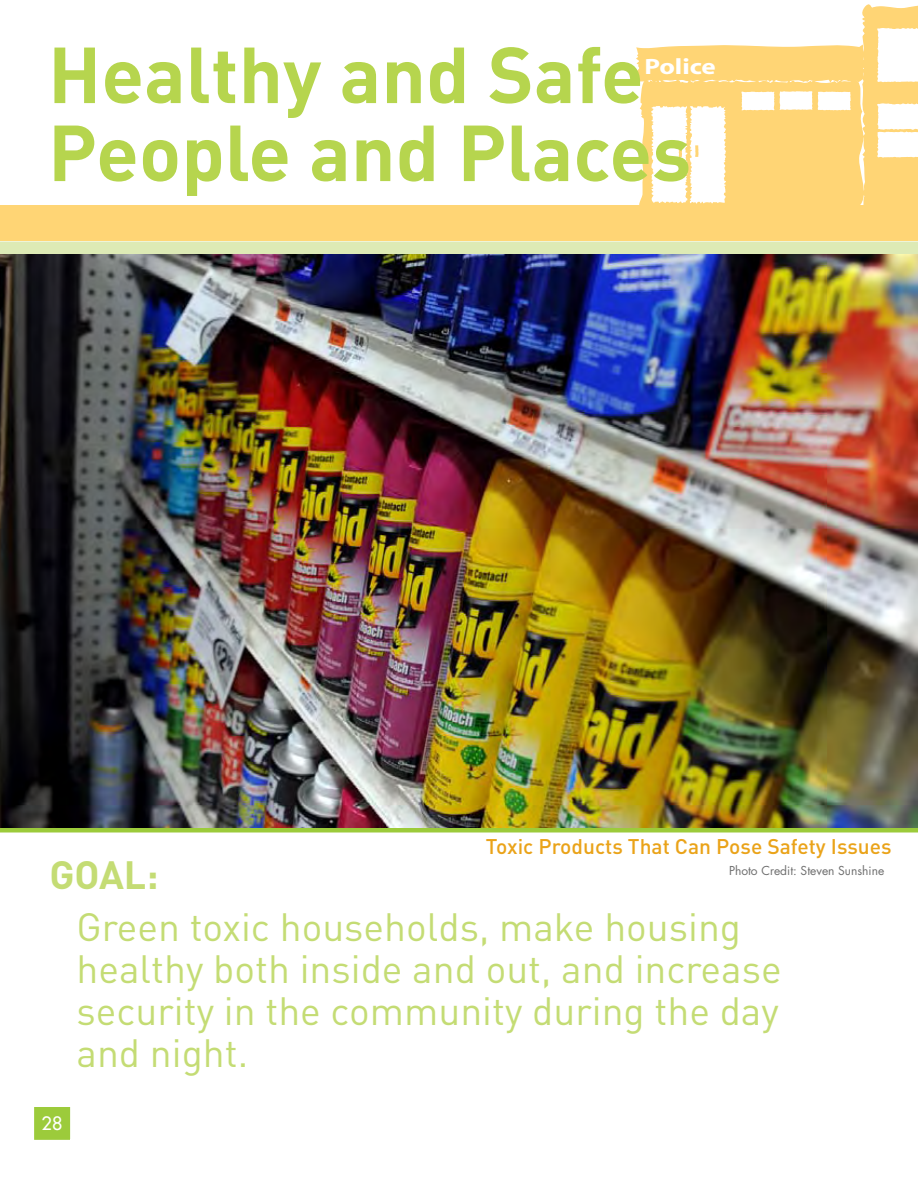
<style>
.page{position:relative;width:918px;height:1188px;background:#fff}
.page>*{position:absolute;margin:0;border:0;box-sizing:border-box;transform-origin:0 0}
.t1{font:700 78px/78px "DIN Pro";color:#b6d54e}
.t2{font:39px/42px "DIN Pro";color:#c4dc74}
.t3{font:700 39px "DIN Pro";color:#c4dc74}
.t4{font:700 22.2px "Myriad";color:#fff;scale:1.21 1}
.t5{font:500 21px "DIN Pro";color:#eaa319}
.t6{font:18px "Futura LT";color:#fff}
.t7{font:12px "Futura LT";color:#6e6e6e}
</style>
<div class="page">
<div style="left:25px;top:1098px;width:54px;height:51px;background:#9ccb3b"></div>
<div style="left:16px;top:1089px;width:72px;height:69px;border:18px solid #fff"></div>
<hr style="left:0;top:828px;width:918px;height:4px;background:#9ccb3b">
<svg style="left:0;top:4px;width:918px;height:252px"></svg>
<img style="left:0;top:254px;width:917px;height:573px">
<h1 class="t1" style="left:48px;top:33px;width:645px">Healthy and Safe<br>People and Places</h1>
<p class="t4" style="left:644px;top:55px;width:61px">Police</p>
<p class="t3" style="left:50px;top:849px;width:110px">GOAL:</p>
<p class="t5" style="left:486px;top:832px;width:407px">Toxic Products That Can Pose Safety Issues</p>
<p class="t7" style="left:729px;top:863px;width:157px">Photo Credit: Steven Sunshine</p>
<p class="t6" style="left:42px;top:1112px;width:20px">28</p>
<p class="t2" style="left:76px;top:904px;width:707px">Green toxic households, make housing healthy both inside and out, and increase security in the community during the day and night.</p>
</div>
